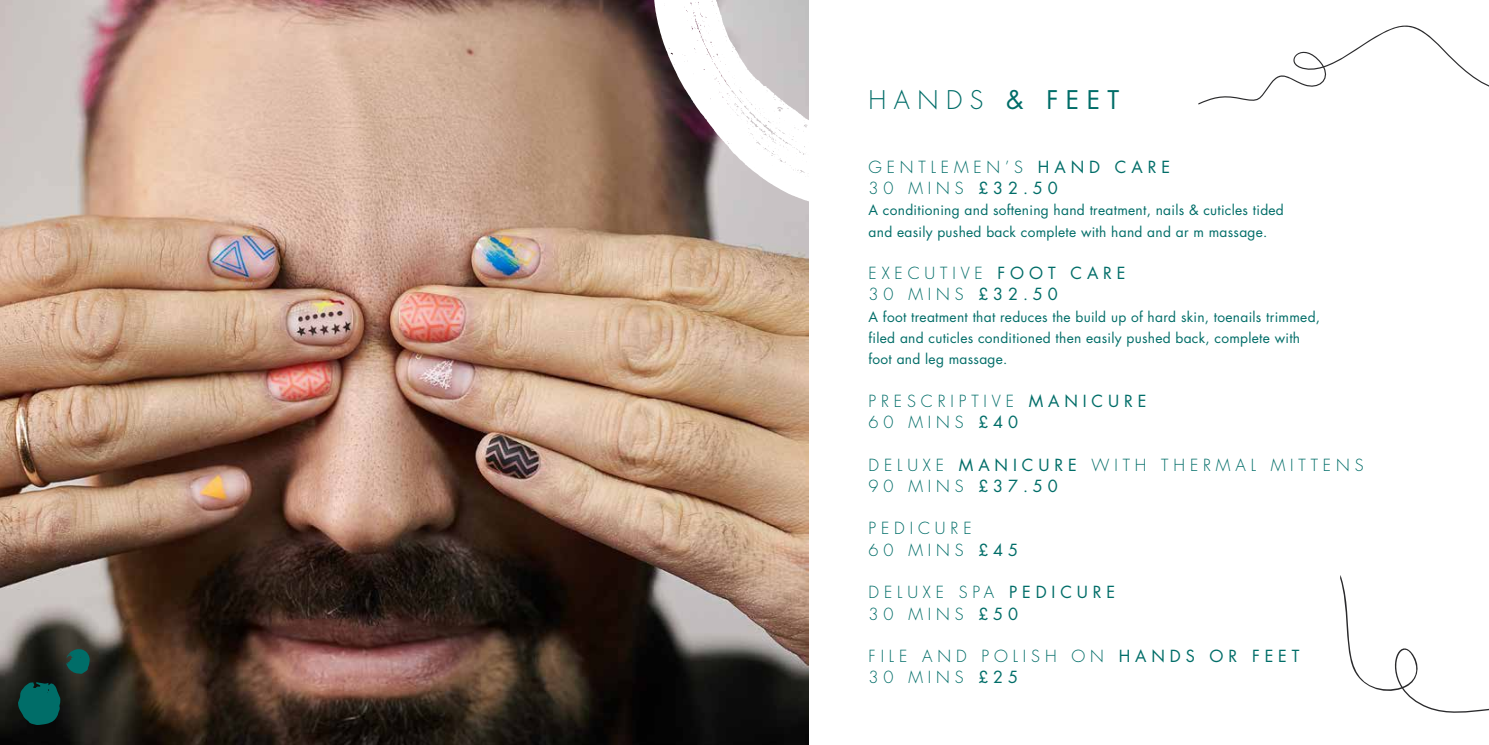
<style>
.page{position:relative;width:1489px;height:745px;background:#fff}
.page>*{position:absolute;margin:0;border:0;box-sizing:border-box;transform-origin:0 0}
.t1{font:300 25px "Futura TR";letter-spacing:.3em;color:#006d68}
.t2{font:300 16.25px/21.2px "Futura TR";letter-spacing:.3em;color:#006d68}
.t3{font:13.75px/21.2px "Futura TR";letter-spacing:.02em;color:#006d68}
.s1{font-weight:400}
</style>
<div class="page">
<img style="left:0;top:0;width:808px;height:744px">
<svg style="left:653px;top:0;width:156px;height:207px"></svg>
<svg style="left:1198px;top:25px;width:290px;height:79px"></svg>
<svg style="left:1340px;top:575px;width:148px;height:138px"></svg>
<svg style="left:18px;top:681px;width:42px;height:43px;background:#035954"></svg>
<svg style="left:66px;top:648px;width:24px;height:25px"></svg>
<h1 class="t1" style="left:868px;top:84px;width:252px">HANDS <span class="s1">&amp; FEET</span></h1>
<p class="t2" style="left:868px;top:156px;width:303px">GENTLEMEN’S <span class="s1">HAND CARE<br></span>30 MINS <span class="s1">£32.50</span></p>
<p class="t3" style="left:868px;top:199px;width:417px">A conditioning and softening hand treatment, nails &amp; cuticles tided and easily pushed back complete with hand and ar m massage.</p>
<p class="t2" style="left:868px;top:263px;width:258px">EXECUTIVE <span class="s1">FOOT CARE<br></span>30 MINS <span class="s1">£32.50</span></p>
<p class="t3" style="left:868px;top:306px;width:453px">A foot treatment that reduces the build up of hard skin, toenails trimmed, filed and cuticles conditioned then easily pushed back, complete with foot and leg massage.</p>
<p class="t2" style="left:868px;top:390px;width:279px">PRESCRIPTIVE <span class="s1">MANICURE<br></span>60 MINS <span class="s1">£40</span></p>
<p class="t2" style="left:868px;top:454px;width:496px">DELUXE <span class="s1">MANICURE</span> WITH THERMAL MITTENS<br>90 MINS <span class="s1">£37.50</span></p>
<p class="t2" style="left:868px;top:518px;width:151px">PEDICURE<br>60 MINS <span class="s1">£45</span></p>
<p class="t2" style="left:868px;top:581px;width:248px">DELUXE SPA <span class="s1">PEDICURE<br></span>30 MINS <span class="s1">£50</span></p>
<p class="t2" style="left:868px;top:645px;width:432px">FILE AND POLISH ON <span class="s1">HANDS OR FEET<br></span>30 MINS <span class="s1">£25</span></p>
</div>
